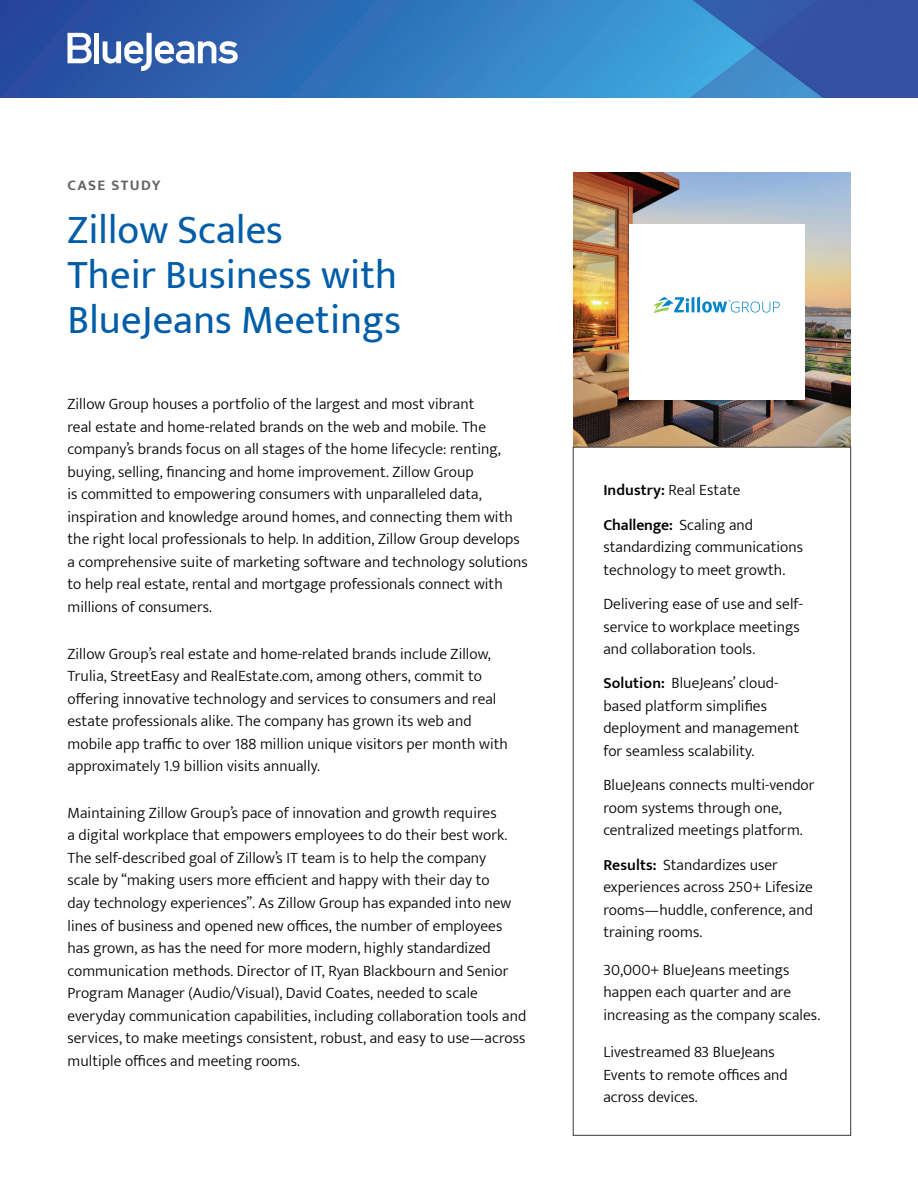
<style>
.page{position:relative;width:918px;height:1188px;background:#fff}
.page>*{position:absolute;margin:0;border:0;box-sizing:border-box;transform-origin:0 0}
.t1{font:40.5px/45px "Mukta";letter-spacing:.005em;color:#015da7}
.t2{font:300 15.75px/22.5px "Mukta";letter-spacing:.005em;color:#040503}
.t3{font:700 15px "Mukta";letter-spacing:.09em;color:#666}
.s1{font-weight:600}
</style>
<div class="page">
<img style="left:0;top:0;width:918px;height:98px">
<svg style="left:68px;top:33px;width:24px;height:30px"></svg>
<div style="left:94px;top:33px;width:5px;height:30px;background:#fff"></div>
<svg style="left:103px;top:33px;width:135px;height:38px"></svg>
<img style="left:573px;top:173px;width:278px;height:274px">
<div style="left:573px;top:447px;width:278px;height:689px;border:1px solid #3b3532"></div>
<div style="left:630px;top:225px;width:175px;height:175px;background:#fff"></div>
<svg style="left:653px;top:297px;width:127px;height:16px"></svg>
<p class="t3" style="left:68px;top:176px;width:95px">CASE STUDY</p>
<h1 class="t1" style="left:68px;top:207px;width:335px">Zillow Scales<br>Their Business with<br>BlueJeans Meetings</h1>
<p class="t2" style="left:68px;top:393px;width:462px">Zillow Group houses a portfolio of the largest and most vibrant<br>real estate and home-related brands on the web and mobile. The company’s brands focus on all stages of the home lifecycle: renting, buying, selling, financing and home improvement. Zillow Group<br>is committed to empowering consumers with unparalleled data, inspiration and knowledge around homes, and connecting them with the right local professionals to help. In addition, Zillow Group develops a comprehensive suite of marketing software and technology solutions to help real estate, rental and mortgage professionals connect with millions of consumers.</p>
<p class="t2" style="left:68px;top:642px;width:442px">Zillow Group’s real estate and home-related brands include Zillow, Trulia, StreetEasy and RealEstate.com, among others, commit to offering innovative technology and services to consumers and real estate professionals alike. The company has grown its web and mobile app traffic to over 188 million unique visitors per month with approximately 1.9 billion visits annually.</p>
<p class="t2" style="left:68px;top:801px;width:460px">Maintaining Zillow Group’s pace of innovation and growth requires<br>a digital workplace that empowers employees to do their best work.<br>The self-described goal of Zillow’s IT team is to help the company<br>scale by “making users more efficient and happy with their day to<br>day technology experiences”. As Zillow Group has expanded into new lines of business and opened new offices, the number of employees has grown, as has the need for more modern, highly standardized communication methods. Director of IT, Ryan Blackbourn and Senior Program Manager (Audio/Visual), David Coates, needed to scale everyday communication capabilities, including collaboration tools and services, to make meetings consistent, robust, and easy to use—across multiple offices and meeting rooms.</p>
<p class="t2" style="left:603px;top:473px;width:151px;line-height:34.3px"><span class="s1">Industry:</span> Real Estate<br><span class="s1">Challenge:</span> Scaling and</p>
<p class="t2" style="left:603px;top:535px;width:201px">standardizing communications technology to meet growth.</p>
<p class="t2" style="left:603px;top:592px;width:201px">Delivering ease of use and self&shy;service to workplace meetings and collaboration tools.</p>
<p class="t2" style="left:603px;top:672px;width:197px"><span class="s1">Solution:</span> BlueJeans’ cloud&shy;based platform simplifies deployment and management for seamless scalability.</p>
<p class="t2" style="left:603px;top:774px;width:213px">BlueJeans connects multi-vendor room systems through one, centralized meetings platform.</p>
<p class="t2" style="left:603px;top:853px;width:211px"><span class="s1">Results:</span> Standardizes user experiences across 250+ Lifesize rooms—huddle, conference, and training rooms.</p>
<p class="t2" style="left:603px;top:958px;width:218px">30,000+ BlueJeans meetings happen each quarter and are increasing as the company scales.</p>
<p class="t2" style="left:603px;top:1041px;width:186px">Livestreamed 83 BlueJeans<br>Events to remote offices and across devices.</p>
</div>
